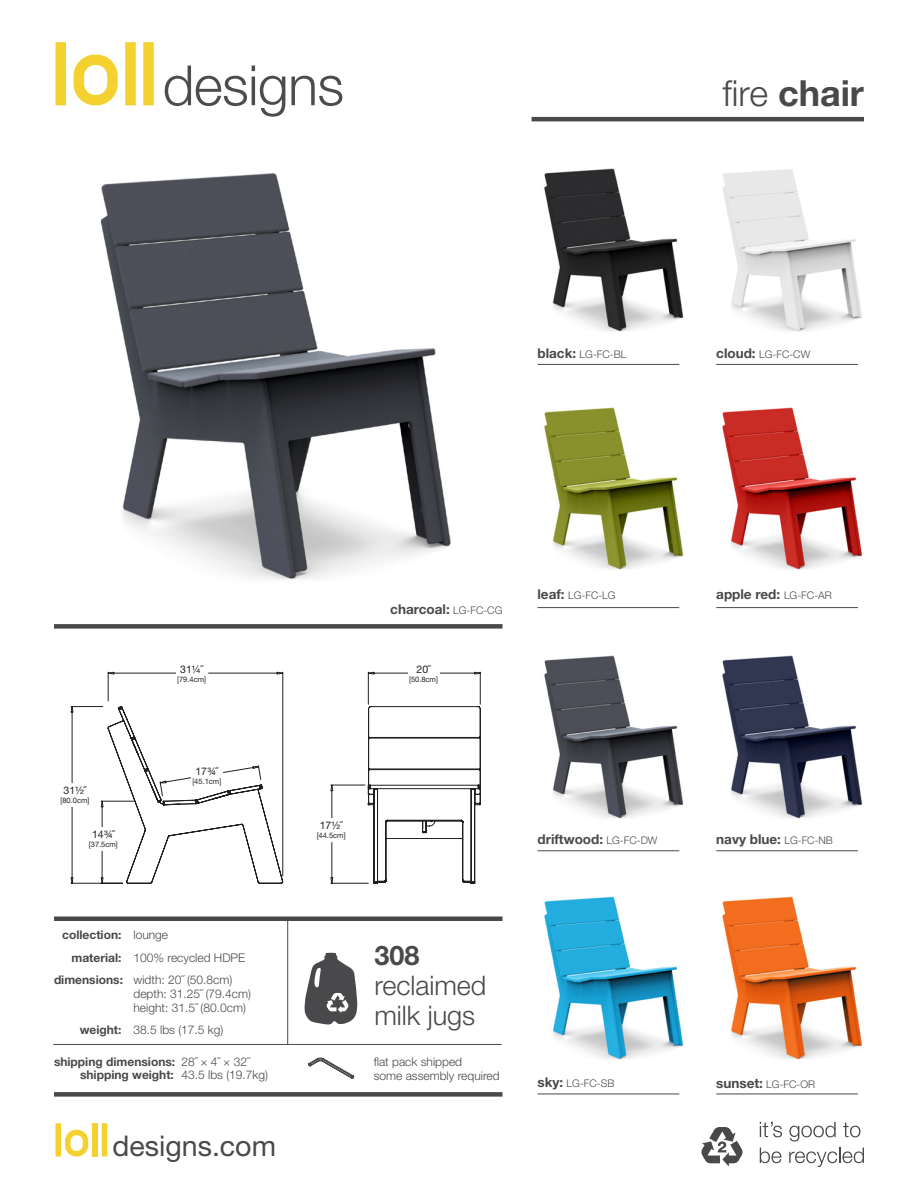
<style>
.page{position:relative;width:918px;height:1188px;background:#fff}
.page>*{position:absolute;margin:0;border:0;box-sizing:border-box;transform-origin:0 0}
.t1{font:700 36px "Helvetica Neue";color:#49494c}
.t2{font:28.5px "Helvetica Neue";color:#49494c}
.t3{font:300 27px/30px "Helvetica Neue";color:#49494c}
.t4{font:700 27px "Helvetica Neue";color:#49494c}
.t5{font:700 13.5px "Helvetica Neue";color:#49494c}
.t6{font:300 12px "Helvetica Neue";color:#49494c}
.t7{font:700 12px "Helvetica Neue";color:#49494c}
.t8{font:300 10.5px "Helvetica Neue";color:#49494c}
.t9{font:10.5px "Helvetica Neue";color:#231f20}
.t10{font:7.5px "Helvetica Neue";color:#231f20}
.s1{font-weight:300}
.s2{font-weight:700;font-size:13.5px}
.s3{font-weight:700}
.s4{font-weight:300;font-size:10.5px}
</style>
<div class="page">
<svg style="left:701px;top:1127px;width:42px;height:39px"></svg>
<div style="left:92px;top:1123px;width:6px;height:33px;background:#f5d12f"></div>
<div style="left:56px;top:1123px;width:5px;height:33px;background:#f5d12f"></div>
<div style="left:102px;top:1123px;width:5px;height:33px;background:#f5d12f"></div>
<svg style="left:65px;top:1130px;width:23px;height:26px"></svg>
<hr style="left:538px;top:364px;width:141px;height:1px;background:#49494c">
<hr style="left:538px;top:607px;width:141px;height:1px;background:#49494c">
<hr style="left:538px;top:851px;width:141px;height:1px;background:#49494c">
<hr style="left:538px;top:1094px;width:141px;height:1px;background:#49494c">
<hr style="left:716px;top:364px;width:142px;height:1px;background:#49494c">
<hr style="left:716px;top:607px;width:142px;height:1px;background:#49494c">
<hr style="left:716px;top:851px;width:142px;height:1px;background:#49494c">
<hr style="left:716px;top:1094px;width:142px;height:1px;background:#49494c">
<hr style="left:532px;top:117px;width:332px;height:4px;background:#49494c">
<div style="left:54px;top:916px;width:448px;height:5px;background:#49494c"></div>
<div style="left:54px;top:1092px;width:448px;height:5px;background:#49494c"></div>
<div style="left:54px;top:624px;width:448px;height:5px;background:#49494c"></div>
<div style="left:125px;top:42px;width:11px;height:63px;background:#f5d12f"></div>
<div style="left:55px;top:42px;width:11px;height:63px;background:#f5d12f"></div>
<div style="left:143px;top:42px;width:11px;height:63px;background:#f5d12f"></div>
<svg style="left:74px;top:55px;width:44px;height:50px"></svg>
<hr style="left:287px;top:918px;width:1px;height:126px;background:#49494c">
<hr style="left:53px;top:1044px;width:449px;height:1px;background:#49494c">
<svg style="left:304px;top:953px;width:53px;height:72px"></svg>
<svg style="left:308px;top:1058px;width:46px;height:21px"></svg>
<svg style="left:760px;top:1122px;width:22px;height:15px"></svg>
<svg style="left:789px;top:1122px;width:47px;height:19px"></svg>
<svg style="left:843px;top:1123px;width:18px;height:14px"></svg>
<svg style="left:760px;top:1148px;width:21px;height:15px"></svg>
<svg style="left:789px;top:1148px;width:75px;height:19px"></svg>
<img style="left:544px;top:168px;width:140px;height:164px">
<img style="left:544px;top:407px;width:140px;height:163px">
<img style="left:544px;top:655px;width:140px;height:164px">
<img style="left:544px;top:896px;width:140px;height:164px">
<img style="left:722px;top:169px;width:140px;height:163px">
<img style="left:722px;top:407px;width:141px;height:163px">
<img style="left:722px;top:655px;width:141px;height:164px">
<img style="left:722px;top:896px;width:141px;height:164px">
<img style="left:100px;top:173px;width:351px;height:407px">
<svg style="left:70px;top:671px;width:411px;height:213px"></svg>
<svg style="left:105px;top:671px;width:318px;height:213px"></svg>
<div style="left:176px;top:662px;width:31px;height:24px;background:#fff"></div>
<div style="left:56px;top:783px;width:38px;height:24px;background:#fff"></div>
<div style="left:191px;top:764px;width:32px;height:24px;background:#fff"></div>
<div style="left:315px;top:818px;width:32px;height:24px;background:#fff"></div>
<div style="left:408px;top:662px;width:32px;height:24px;background:#fff"></div>
<div style="left:87px;top:827px;width:32px;height:24px;background:#fff"></div>
<svg style="left:164px;top:65px;width:178px;height:52px"></svg>
<p class="t1" style="left:723px;top:71px;width:143px"><span class="s1">fire</span> chair</p>
<p class="t8" style="left:538px;top:347px;width:90px"><span class="s2">black:</span> LG-FC-BL</p>
<p class="t8" style="left:716px;top:347px;width:95px"><span class="s2">cloud:</span> LG-FC-CW</p>
<p class="t9" style="left:64px;top:784px;width:24px">31½˝</p>
<p class="t10" style="left:60px;top:796px;width:30px">[80.0cm]</p>
<p class="t9" style="left:92px;top:829px;width:24px">14¾˝</p>
<p class="t10" style="left:89px;top:840px;width:30px">[37.5cm]</p>
<p class="t9" style="left:180px;top:663px;width:24px">31¼˝</p>
<p class="t10" style="left:177px;top:675px;width:30px">[79.4cm]</p>
<p class="t9" style="left:195px;top:765px;width:24px">17¾˝</p>
<p class="t10" style="left:192px;top:777px;width:30px">[45.1cm]</p>
<p class="t7" style="left:62px;top:928px;width:107px">collection: <span class="s1">lounge</span></p>
<p class="t6" style="left:72px;top:950px;width:175px"><span class="s3">material:</span> 100% recycled HDPE</p>
<p class="t6" style="left:54px;top:973px;width:180px"><span class="s3">dimensions:</span> width: 20˝ (50.8cm)</p>
<p class="t6" style="left:134px;top:987px;width:119px">depth: 31.25˝ (79.4cm)</p>
<p class="t6" style="left:134px;top:1000px;width:114px">height: 31.5˝ (80.0cm)</p>
<p class="t6" style="left:80px;top:1023px;width:145px"><span class="s3">weight:</span> 38.5 lbs (17.5 kg)</p>
<p class="t7" style="left:54px;top:1054px;width:197px">shipping dimensions: <span class="s1">28˝ × 4˝ × 32˝</span></p>
<p class="t7" style="left:80px;top:1068px;width:190px">shipping weight: <span class="s1">43.5 lbs (19.7kg)</span></p>
<h2 class="t2" style="left:113px;top:1129px;width:165px">designs.com</h2>
<h2 class="t2" style="left:112px;top:1129px;width:132px">trade.com</h2>
<p class="t5" style="left:390px;top:601px;width:114px">charcoal: <span class="s4">LG-FC-CG</span></p>
<p class="t9" style="left:417px;top:663px;width:16px">20˝</p>
<p class="t10" style="left:409px;top:675px;width:30px">[50.8cm]</p>
<p class="t8" style="left:538px;top:589px;width:80px"><span class="s2">leaf:</span> LG-FC-LG</p>
<p class="t5" style="left:716px;top:586px;width:117px">apple red: <span class="s4">LG-FC-AR</span></p>
<p class="t9" style="left:320px;top:819px;width:24px">17½˝</p>
<p class="t10" style="left:317px;top:831px;width:30px">[44.5cm]</p>
<p class="t5" style="left:538px;top:831px;width:121px">driftwood: <span class="s4">LG-FC-DW</span></p>
<p class="t5" style="left:716px;top:831px;width:118px">navy blue: <span class="s4">LG-FC-NB</span></p>
<p class="t4" style="left:374px;top:938px;width:47px">308</p>
<p class="t3" style="left:374px;top:970px;width:114px">reclaimed milk jugs</p>
<p class="t6" style="left:374px;top:1054px;width:90px">flat pack shipped</p>
<p class="t6" style="left:374px;top:1068px;width:128px">some assembly required</p>
<p class="t8" style="left:538px;top:1077px;width:78px"><span class="s2">sky:</span> LG-FC-SB</p>
<p class="t8" style="left:716px;top:1077px;width:101px"><span class="s2">sunset:</span> LG-FC-OR</p>
</div>
